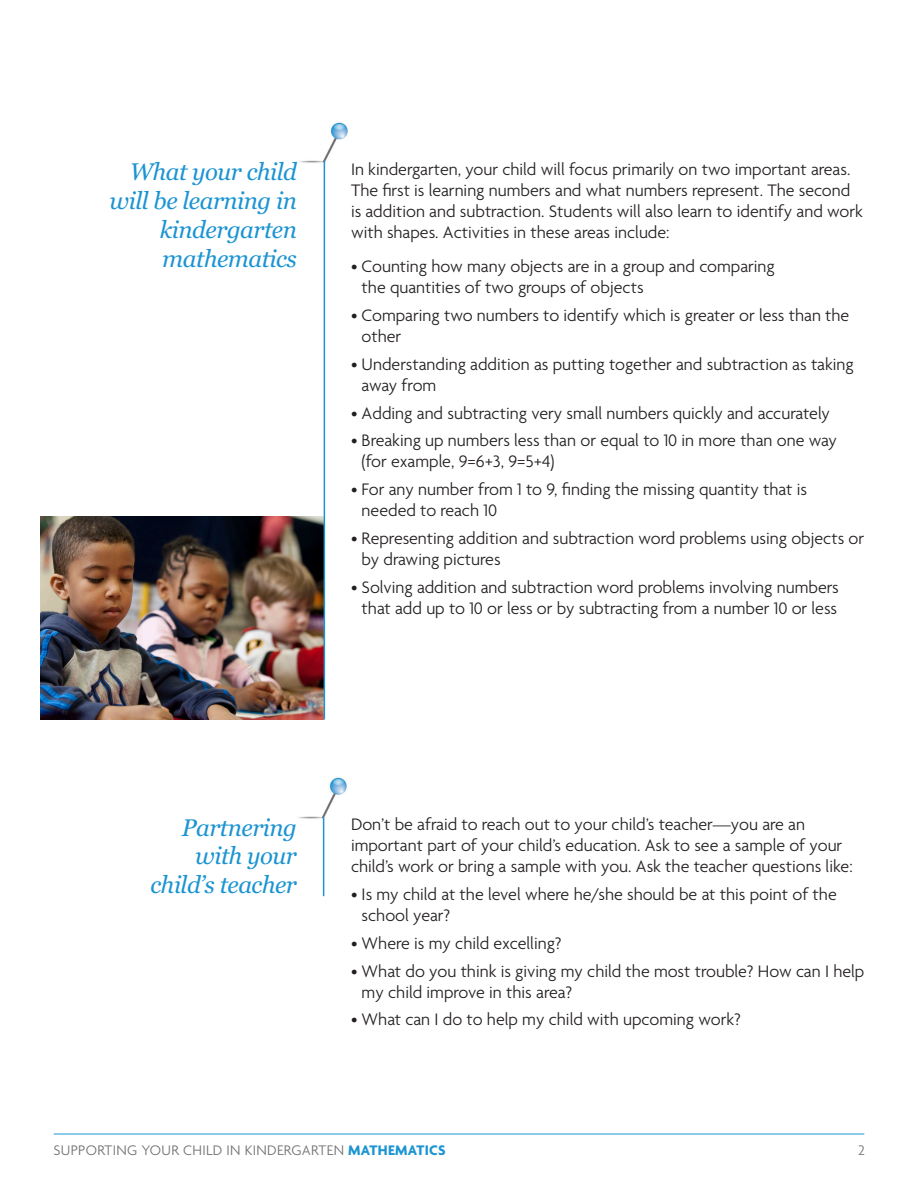
<style>
.page{position:relative;width:918px;height:1188px;background:#fff}
.page>*{position:absolute;margin:0;border:0;box-sizing:border-box;transform-origin:0 0}
.Call_Out{font:italic 24px/28.8px "Georgia";letter-spacing:-.02em;color:#1c94d2;text-align:right}
.Body_Copy{font:300 18px/21px "Agenda";color:#231f20}
.Bullet_Copy{font:300 18px/21px "Agenda";color:#231f20}
.t1{font:300 15px "Agenda";letter-spacing:.02em;color:#717074}
.s1{font-weight:700;color:#1c94d2}
</style>
<div class="page">
<img style="left:298px;top:777px;width:49px;height:43px">
<img style="left:299px;top:122px;width:49px;height:43px">
<img style="left:40px;top:517px;width:284px;height:203px">
<hr style="left:324px;top:162px;width:1px;height:557px;background:#1c94d2">
<hr style="left:323px;top:818px;width:1px;height:78px;background:#1c94d2">
<hr style="left:54px;top:1134px;width:810px;height:1px;background:#1c94d2">
<p class="Call_Out" style="left:110px;top:157px;width:189px">What your child will be learning in kindergarten mathematics</p>
<p class="Body_Copy" style="left:351px;top:160px;width:514px">In kindergarten, your child will focus primarily on two important areas.<br>The first is learning numbers and what numbers represent. The second is addition and subtraction. Students will also learn to identify and work with shapes. Activities in these areas include:</p>
<p class="Body_Copy" style="left:362px;top:257px;width:415px;text-indent:-11px">• Counting how many objects are in a group and comparing the quantities of two groups of objects</p>
<p class="Body_Copy" style="left:362px;top:306px;width:489px;text-indent:-11px">• Comparing two numbers to identify which is greater or less than the other</p>
<p class="Body_Copy" style="left:362px;top:355px;width:494px;text-indent:-11px">• Understanding addition as putting together and subtraction as taking away from</p>
<p class="Body_Copy" style="left:351px;top:403px;width:480px">• Adding and subtracting very small numbers quickly and accurately</p>
<p class="Body_Copy" style="left:362px;top:431px;width:477px;text-indent:-11px">• Breaking up numbers less than or equal to 10 in more than one way (for example, 9=6+3, 9=5+4)</p>
<p class="Body_Copy" style="left:362px;top:480px;width:447px;text-indent:-11px">• For any number from 1 to 9, finding the missing quantity that is needed to reach 10</p>
<p class="Body_Copy" style="left:362px;top:529px;width:504px;text-indent:-11px">• Representing addition and subtraction word problems using objects or by drawing pictures</p>
<p class="Body_Copy" style="left:351px;top:577px;width:489px;text-align:center">• Solving addition and subtraction word problems involving numbers that add up to 10 or less or by subtracting from a number 10 or less</p>
<p class="Call_Out" style="left:151px;top:813px;width:148px">Partnering with your child’s teacher</p>
<p class="Body_Copy" style="left:351px;top:815px;width:503px">Don’t be afraid to reach out to your child’s teacher—you are an important part of your child’s education. Ask to see a sample of your child’s work or bring a sample with you. Ask the teacher questions like:</p>
<p class="Bullet_Copy" style="left:362px;top:885px;width:477px;text-indent:-11px">• Is my child at the level where he/she should be at this point of the school year?</p>
<p class="Bullet_Copy" style="left:351px;top:934px;width:212px">• Where is my child excelling?</p>
<p class="Bullet_Copy" style="left:362px;top:961px;width:504px;text-indent:-11px">• What do you think is giving my child the most trouble? How can I help my child improve in this area?</p>
<p class="Bullet_Copy" style="left:351px;top:1010px;width:391px">• What can I do to help my child with upcoming work?</p>
<p class="t1" style="left:54px;top:1142px;width:394px">SUPPORTING YOUR CHILD IN KINDERGARTEN <span class="s1">MATHEMATICS</span></p>
<p class="t1" style="left:858px;top:1142px;width:8px">2</p>
</div>
